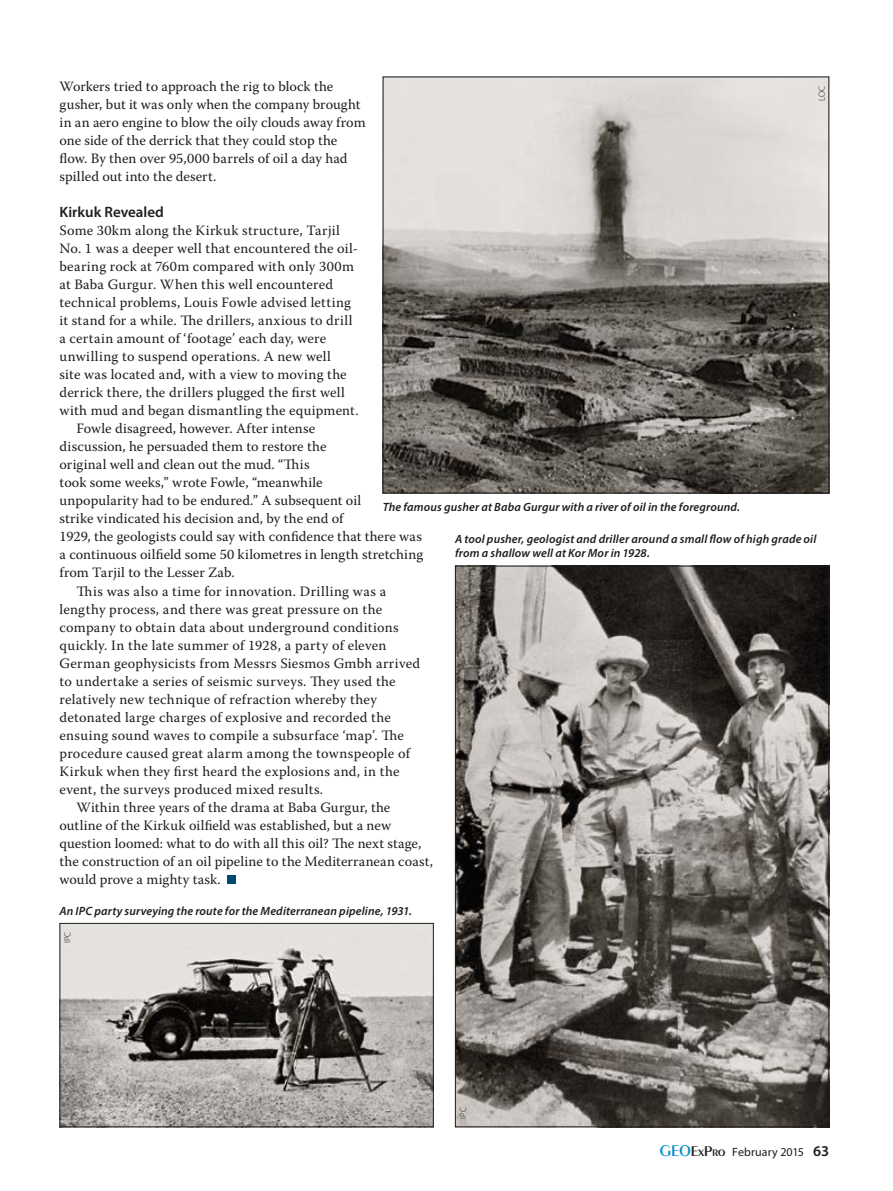
<style>
.page{position:relative;width:893px;height:1191px;background:#fff}
.page>*{position:absolute;margin:0;border:0;box-sizing:border-box;transform-origin:0 0}
.Text_-_Crosshead{font:600 15px "Myriad Pro";color:#1d1d1b}
.Text{font:14.25px/18px "Warnock Pro";letter-spacing:.01em;color:#1d1d1b}
.Text_-_No_Indent{font:14.25px/18px "Warnock Pro";letter-spacing:.015em;color:#1d1d1b}
.t1{font:italic 600 12px/14.4px "Myriad Pro";letter-spacing:.01em;color:#1d1d1b}
.t2{font:12px "Myriad Pro";letter-spacing:.005em;color:#1d1d1b}
.Photo_Credits{font:300 9px "Myriad Pro";letter-spacing:.01em;color:#1d1d1b}
.s1{font-family:"Peignot";font-weight:600;font-size:16.5px;color:#0090cd}
.s2{font-family:"Peignot";font-weight:600;font-size:15px}
.s3{font-weight:600;font-size:15px}
</style>
<div class="page">
<img style="left:457px;top:568px;width:370px;height:557px">
<img style="left:385px;top:79px;width:442px;height:412px">
<div style="left:227px;top:875px;width:9px;height:8px;background:#004a6f"></div>
<img style="left:62px;top:925px;width:370px;height:200px">
<div style="left:60px;top:923px;width:374px;height:204px;border:1px solid #1d1d1b"></div>
<p class="Text" style="left:60px;top:77px;width:308px">Workers tried to approach the rig to block the gusher, but it was only when the company brought in an aero engine to blow the oily clouds away from one side of the derrick that they could stop the flow. By then over 95,000 barrels of oil a day had spilled out into the desert.</p>
<p class="Text_-_Crosshead" style="left:60px;top:203px;width:106px">Kirkuk Revealed</p>
<p class="Text_-_No_Indent" style="left:60px;top:221px;width:301px">Some 30km along the Kirkuk structure, Tarjil No. 1 was a deeper well that encountered the oil&shy;bearing rock at 760m compared with only 300m at Baba Gurgur. When this well encountered technical problems, Louis Fowle advised letting it stand for a while. The drillers, anxious to drill a certain amount of ‘footage’ each day, were unwilling to suspend operations. A new well<br>site was located and, with a view to moving the derrick there, the drillers plugged the first well with mud and began dismantling the equipment.</p>
<p class="Text" style="left:60px;top:419px;width:365px;text-indent:17px">Fowle disagreed, however. After intense<br>discussion, he persuaded them to restore the<br>original well and clean out the mud. “This<br>took some weeks,” wrote Fowle, “meanwhile<br>unpopularity had to be endured.” A subsequent oil<br>strike vindicated his decision and, by the end of<br>1929, the geologists could say with confidence that there was a continuous oilfield some 50 kilometres in length stretching from Tarjil to the Lesser Zab.</p>
<p class="Text" style="left:60px;top:581px;width:362px;text-indent:17px">This was also a time for innovation. Drilling was a lengthy process, and there was great pressure on the company to obtain data about underground conditions quickly. In the late summer of 1928, a party of eleven German geophysicists from Messrs Siesmos Gmbh arrived to undertake a series of seismic surveys. They used the relatively new technique of refraction whereby they detonated large charges of explosive and recorded the ensuing sound waves to compile a subsurface ‘map’. The procedure caused great alarm among the townspeople of Kirkuk when they first heard the explosions and, in the event, the surveys produced mixed results.</p>
<p class="Text" style="left:60px;top:797px;width:375px;text-indent:17px">Within three years of the drama at Baba Gurgur, the outline of the Kirkuk oilfield was established, but a new question loomed: what to do with all this oil? The next stage, the construction of an oil pipeline to the Mediterranean coast, would prove a mighty task.</p>
<p class="Photo_Credits" style="left:817px;top:101px;width:17px;rotate:-90deg">LOC</p>
<p class="t1" style="left:383px;top:499px;width:359px">The famous gusher at Baba Gurgur with a river of oil in the foreground.</p>
<p class="t1" style="left:455px;top:531px;width:363px">A tool pusher, geologist and driller around a small flow of high grade oil from a shallow well at Kor Mor in 1928.</p>
<p class="t1" style="left:60px;top:903px;width:354px">An IPC party surveying the route for the Mediterranean pipeline, 1931.</p>
<p class="Photo_Credits" style="left:63px;top:943px;width:13px;rotate:-90deg">IPC</p>
<p class="Photo_Credits" style="left:458px;top:1118px;width:13px;rotate:-90deg">IPC</p>
<p class="t2" style="left:660px;top:1144px;width:171px"><span class="s1">GEO</span><span class="s2">ExPro</span> February 2015 <span class="s3">63</span></p>
</div>
